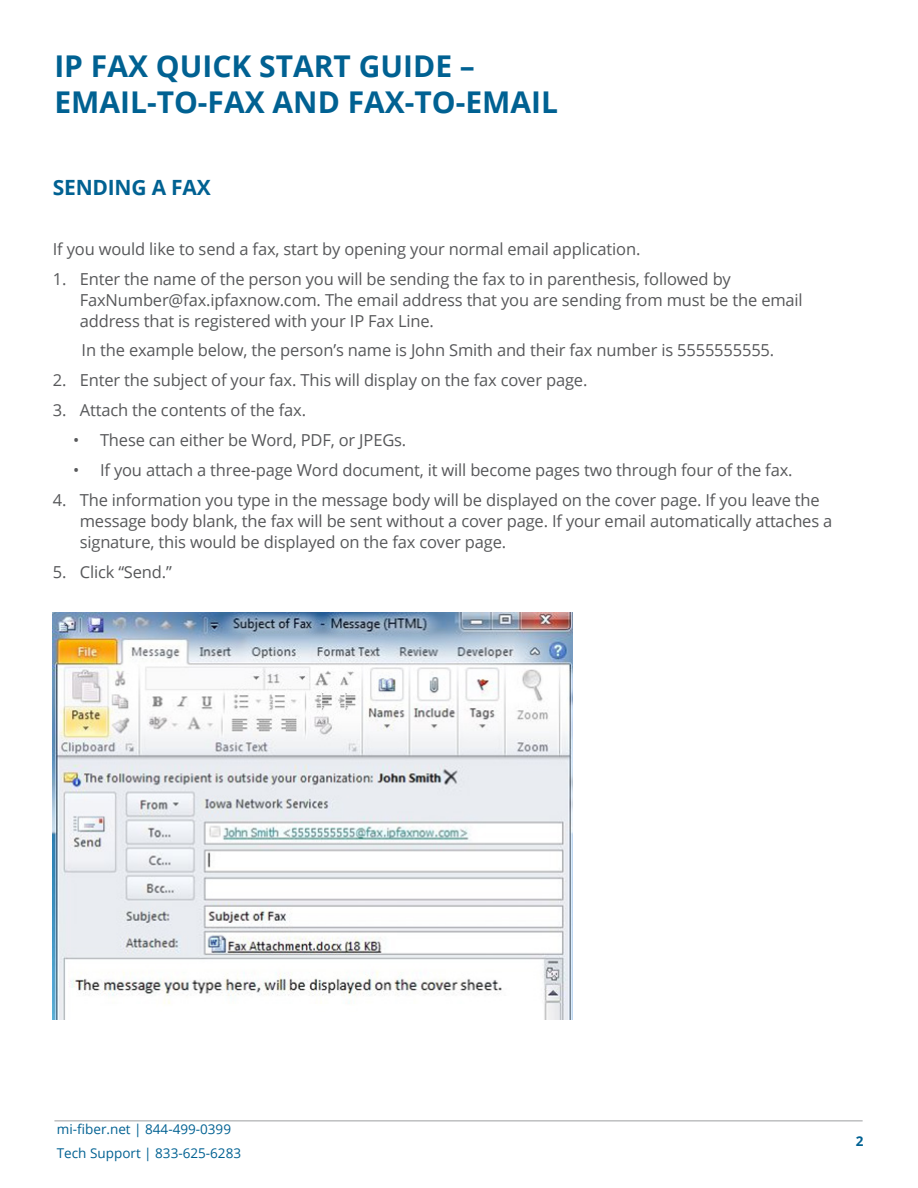
<style>
.page{position:relative;width:918px;height:1188px;background:#fff}
.page>*{position:absolute;margin:0;border:0;box-sizing:border-box;transform-origin:0 0}
.t1{font:700 30px/36px "Open Sans";color:#006192}
.t2{font:700 21px "Open Sans";letter-spacing:-.01em;color:#006192}
.t3{font:16.5px/21px "Open Sans";letter-spacing:-.01em;color:#57585a}
.t4{font:13.5px/24px "Open Sans";color:#006192}
.t5{font:700 13.5px "Open Sans";color:#006192}
</style>
<div class="page">
<hr style="left:54px;top:1120px;width:809px;height:1px;background:#64676b">
<img style="left:53px;top:613px;width:519px;height:407px">
<p class="t1" style="left:54px;top:47px;width:505px">IP FAX QUICK START GUIDE –<br>EMAIL-TO-FAX AND FAX-TO-EMAIL</p>
<p class="t2" style="left:53px;top:172px;width:160px">SENDING A FAX</p>
<p class="t3" style="left:53px;top:238px;width:589px">If you would like to send a fax, start by opening your normal email application.</p>
<p class="t3" style="left:80px;top:268px;width:725px;text-indent:-27px">1. Enter the name of the person you will be sending the fax to in parenthesis, followed by<br>FaxNumber@fax.ipfaxnow.com. The email address that you are sending from must be the email address that is registered with your IP Fax Line.</p>
<p class="t3" style="left:82px;top:340px;width:694px">In the example below, the person’s name is John Smith and their fax number is 5555555555.</p>
<p class="t3" style="left:53px;top:369px;width:536px">2. Enter the subject of your fax. This will display on the fax cover page.</p>
<p class="t3" style="left:53px;top:399px;width:255px">3. Attach the contents of the fax.</p>
<p class="t3" style="left:73px;top:429px;width:335px">• These can either be Word, PDF, or JPEGs.</p>
<p class="t3" style="left:73px;top:459px;width:721px">• If you attach a three-page Word document, it will become pages two through four of the fax.</p>
<p class="t3" style="left:80px;top:489px;width:754px;text-indent:-27px">4. The information you type in the message body will be displayed on the cover page. If you leave the message body blank, the fax will be sent without a cover page. If your email automatically attaches a signature, this would be displayed on the fax cover page.</p>
<p class="t3" style="left:53px;top:561px;width:121px">5. Click “Send.”</p>
<p class="t4" style="left:57px;top:1117px;width:186px">mi-fiber.net | 844-499-0399<br>Tech Support | 833-625-6283</p>
<p class="t5" style="left:856px;top:1132px;width:9px">2</p>
</div>
